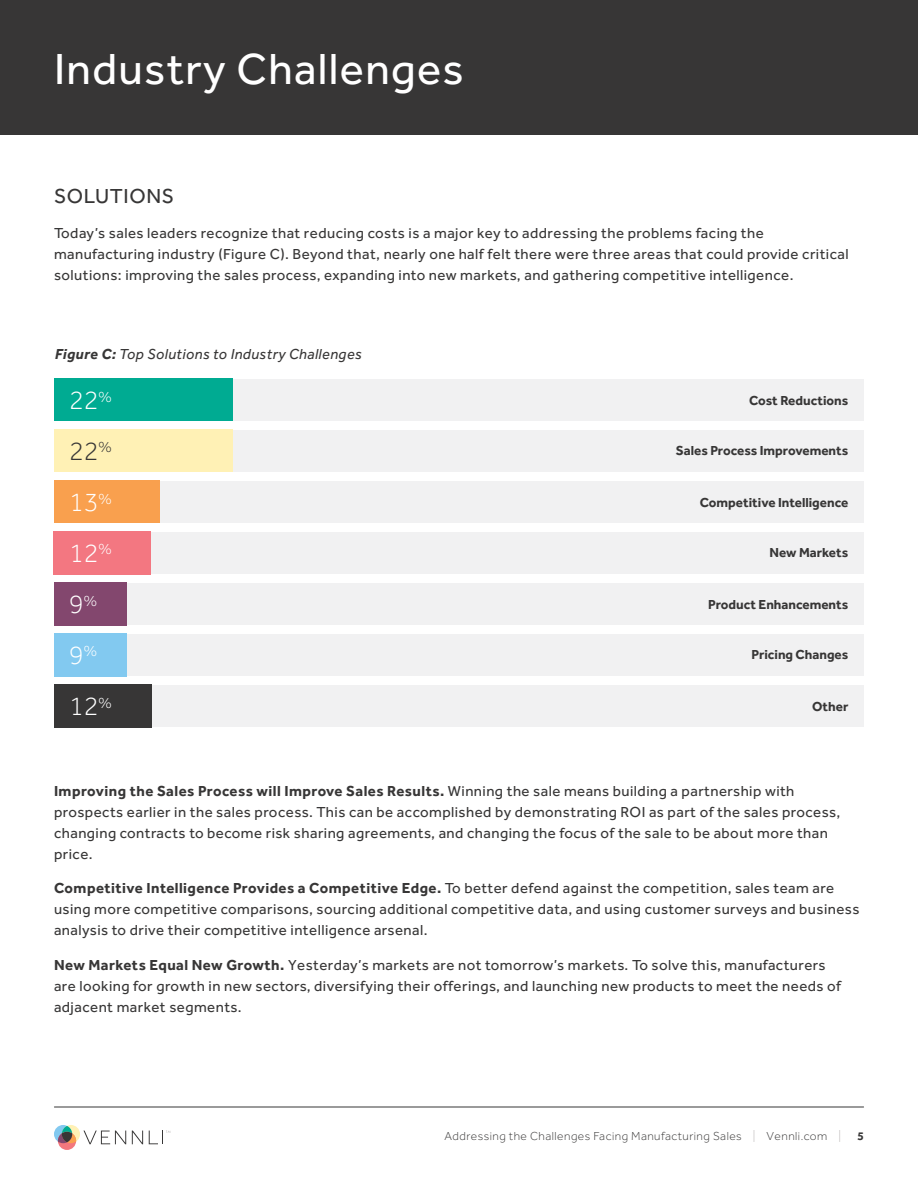
<style>
.page{position:relative;width:918px;height:1188px;background:#fff}
.page>*{position:absolute;margin:0;border:0;box-sizing:border-box;transform-origin:0 0}
.t1{font:45px "Effra";letter-spacing:.03em;color:#fff}
.t2{font:300 27px/51.3px "Effra";color:#fff}
.t3{font:300 27px "Effra";color:#373636}
.t4{font:21px "Effra";letter-spacing:.03em;color:#373636}
.t5{font:15px/21px "Effra";letter-spacing:.03em;color:#373636}
.t6{font:italic 15px "Effra";letter-spacing:.03em;color:#373636}
.t7{font:700 13.5px "Effra";color:#373636}
.t8{font:300 12px "Effra";letter-spacing:.04em;color:#373636}
.t9{font:700 12px "Effra";color:#373636}
.s1{font-weight:700}
.s2{color:#b8b5b4}
</style>
<div class="page">
<hr style="left:54px;top:1107px;width:810px;height:1px;background:#373636">
<div style="left:54px;top:1125px;width:18px;height:18px;background:#82c9f0;border-radius:50%"></div>
<div style="left:62px;top:1125px;width:18px;height:18px;background:#fff1b5;border-radius:50%"></div>
<div style="left:58px;top:1132px;width:18px;height:18px;background:#f3777d;border-radius:50%"></div>
<svg style="left:58px;top:1126px;width:18px;height:17px"></svg>
<svg style="left:83px;top:1131px;width:43px;height:13px"></svg>
<svg style="left:132px;top:1131px;width:11px;height:13px"></svg>
<svg style="left:149px;top:1131px;width:21px;height:13px"></svg>
<div style="left:0;top:0;width:918px;height:135px;background:#373636"></div>
<div style="left:54px;top:379px;width:810px;height:42px;background:#f1f1f2"></div>
<div style="left:54px;top:481px;width:810px;height:42px;background:#f1f1f2"></div>
<div style="left:54px;top:583px;width:810px;height:42px;background:#f1f1f2"></div>
<div style="left:54px;top:430px;width:810px;height:41px;background:#f1f1f2"></div>
<div style="left:54px;top:532px;width:810px;height:41px;background:#f1f1f2"></div>
<div style="left:54px;top:634px;width:810px;height:41px;background:#f1f1f2"></div>
<div style="left:54px;top:685px;width:810px;height:42px;background:#f1f1f2"></div>
<div style="left:54px;top:379px;width:178px;height:42px;background:#00ab92"></div>
<div style="left:54px;top:480px;width:105px;height:43px;background:#f9a04e"></div>
<div style="left:54px;top:582px;width:73px;height:43px;background:#83476e"></div>
<div style="left:54px;top:429px;width:178px;height:43px;background:#fff1b5"></div>
<div style="left:54px;top:531px;width:97px;height:43px;background:#f37781"></div>
<div style="left:54px;top:633px;width:73px;height:43px;background:#82c9f0"></div>
<div style="left:54px;top:684px;width:97px;height:43px;background:#373636"></div>
<h1 class="t1" style="left:54px;top:43px;width:411px">Industry Challenges</h1>
<h3 class="t4" style="left:54px;top:184px;width:122px">SOLUTIONS</h3>
<p class="t5" style="left:54px;top:222px;width:796px">Today’s sales leaders recognize that reducing costs is a major key to addressing the problems facing the manufacturing industry (Figure C). Beyond that, nearly one half felt there were three areas that could provide critical solutions: improving the sales process, expanding into new markets, and gathering competitive intelligence.</p>
<p class="t6" style="left:55px;top:345px;width:309px"><span class="s1">Figure C:</span> Top Solutions to Industry Challenges</p>
<h2 class="t2" style="left:69px;top:374px;width:44px">22<sup>%</sup></h2>
<p class="t7" style="left:749px;top:392px;width:101px">Cost Reductions</p>
<h2 class="t3" style="left:69px;top:436px;width:44px">22<sup>%</sup></h2>
<p class="t7" style="left:676px;top:443px;width:174px">Sales Process Improvements</p>
<h2 class="t2" style="left:69px;top:476px;width:44px">13<sup>%</sup></h2>
<p class="t7" style="left:700px;top:494px;width:150px">Competitive Intelligence</p>
<h2 class="t2" style="left:69px;top:527px;width:44px">12<sup>%</sup></h2>
<p class="t7" style="left:770px;top:545px;width:80px">New Markets</p>
<h2 class="t2" style="left:69px;top:578px;width:29px">9<sup>%</sup></h2>
<p class="t7" style="left:708px;top:596px;width:142px">Product Enhancements</p>
<h2 class="t2" style="left:69px;top:629px;width:44px">9<sup>%<br></sup>12<sup>%</sup></h2>
<p class="t7" style="left:752px;top:647px;width:98px">Pricing Changes</p>
<p class="t7" style="left:812px;top:698px;width:38px">Other</p>
<p class="t5" style="left:54px;top:780px;width:788px"><span class="s1">Improving the Sales Process will Improve Sales Results.</span> Winning the sale means building a partnership with prospects earlier in the sales process. This can be accomplished by demonstrating ROI as part of the sales process, changing contracts to become risk sharing agreements, and changing the focus of the sale to be about more than price.</p>
<p class="t5" style="left:54px;top:878px;width:807px"><span class="s1">Competitive Intelligence Provides a Competitive Edge.</span> To better defend against the competition, sales team are using more competitive comparisons, sourcing additional competitive data, and using customer surveys and business analysis to drive their competitive intelligence arsenal.</p>
<p class="t5" style="left:54px;top:954px;width:789px"><span class="s1">New Markets Equal New Growth.</span> Yesterday’s markets are not tomorrow’s markets. To solve this, manufacturers are looking for growth in new sectors, diversifying their offerings, and launching new products to meet the needs of adjacent market segments.</p>
<p class="t8" style="left:444px;top:1129px;width:398px">Addressing the Challenges Facing Manufacturing Sales <span class="s2">|</span> Vennli.com <span class="s2">|</span></p>
<p class="t9" style="left:857px;top:1129px;width:8px">5</p>
</div>
